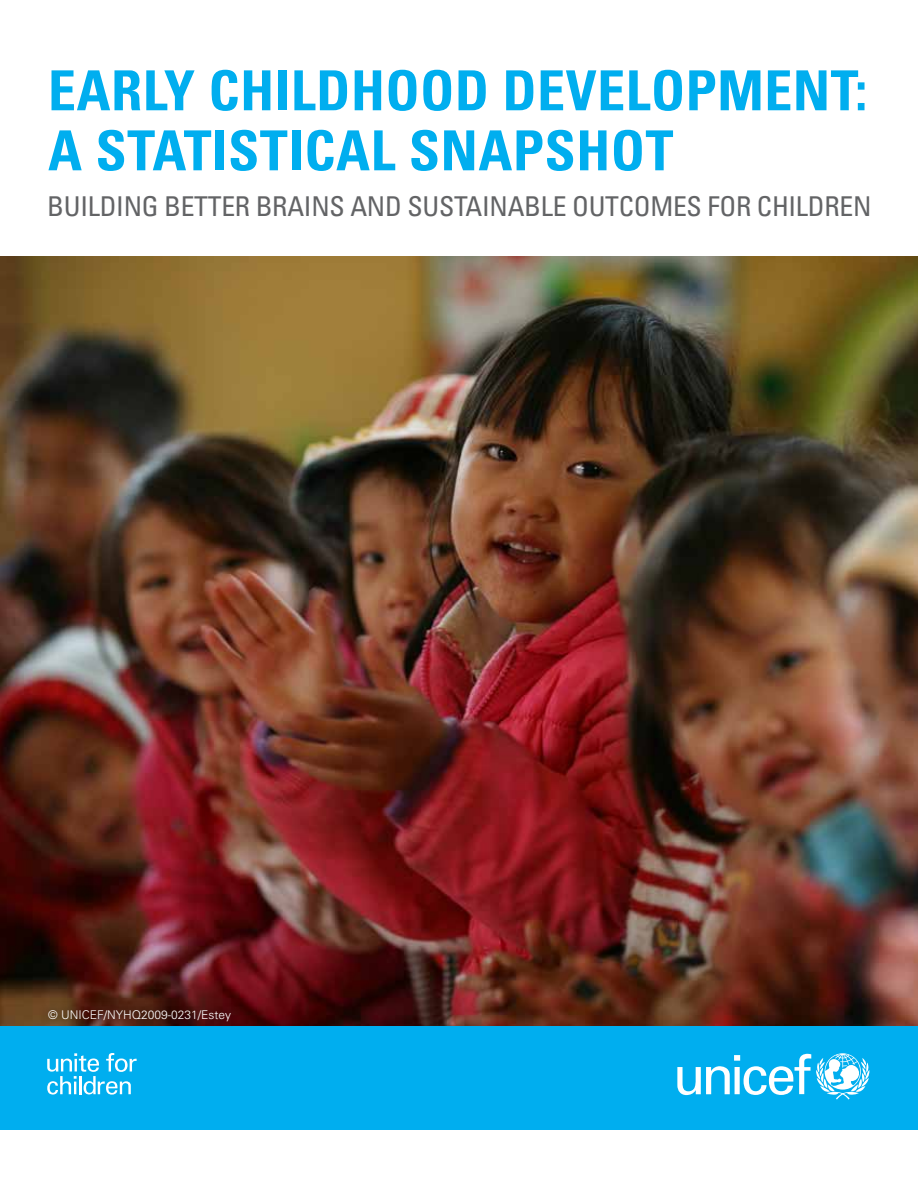
<style>
.page{position:relative;width:918px;height:1188px;background:#fff}
.page>*{position:absolute;margin:0;border:0;box-sizing:border-box;transform-origin:0 0}
.t1{font:700 condensed 55.2px/60px "Univers";letter-spacing:.01em;color:#00aeef}
.t2{font:condensed 27.3px "Univers";letter-spacing:-.01em;color:#636466}
.t3{font:300 12px "Univers";color:#fff}
</style>
<div class="page">
<img style="left:0;top:256px;width:918px;height:770px">
<div style="left:0;top:1026px;width:918px;height:103px;background:#00aeef"></div>
<svg style="left:47px;top:1053px;width:90px;height:42px"></svg>
<svg style="left:677px;top:1053px;width:192px;height:46px"></svg>
<div style="left:39px;top:1001px;width:201px;height:28px;background:#000;opacity:.75"></div>
<h1 class="t1" style="left:48px;top:60px;width:821px">EARLY CHILDHOOD DEVELOPMENT:<br>A STATISTICAL SNAPSHOT</h1>
<p class="t2" style="left:47px;top:189px;width:826px">BUI LDI NG BETTER BRAI NS AND SUSTAI NABLE OUTCOMES FOR CHI LDREN</p>
<p class="t3" style="left:48px;top:1007px;width:184px">© UNICEF/NYHQ2009-0231/Estey</p>
</div>
